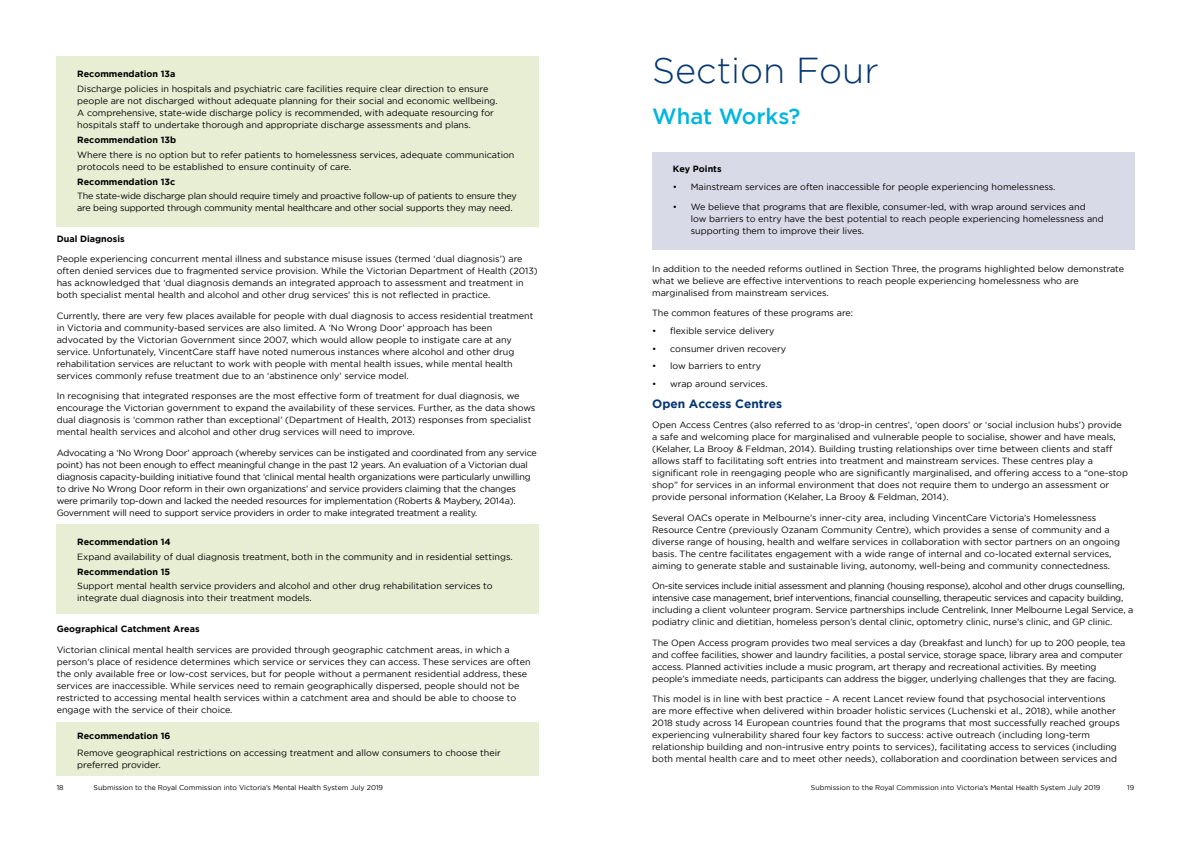
<style>
.page{position:relative;width:1191px;height:842px;background:#fff}
.page>*{position:absolute;margin:0;border:0;box-sizing:border-box;transform-origin:0 0}
.t1{font:300 36px "Gotham";color:#043673}
.t2{font:500 22px "Gotham";color:#00b5df}
.t3{font:700 12px "Gotham";color:#043673}
.t4{font:9px/12px "Gotham";color:#000}
.t5{font:9px/12px "Gotham";letter-spacing:-.02em;color:#000}
.t6{font:9px/12px "Gotham";letter-spacing:-.03em;color:#000}
.t7{font:700 9px "Gotham";color:#000}
.t8{font:7px "Gotham";color:#000}
</style>
<div class="page">
<div style="left:57px;top:524px;width:482px;height:90px;background:#e8eed3"></div>
<div style="left:57px;top:722px;width:482px;height:54px;background:#e8eed3"></div>
<div style="left:57px;top:57px;width:482px;height:170px;background:#e8eed3"></div>
<div style="left:652px;top:152px;width:482px;height:97px;background:#d8dae7"></div>
<p class="t7" style="left:77px;top:69px;width:100px">Recommendation 13a</p>
<p class="t4" style="left:77px;top:83px;width:422px">Discharge policies in hospitals and psychiatric care facilities require clear direction to ensure people are not discharged without adequate planning for their social and economic wellbeing.<br>A comprehensive, state-wide discharge policy is recommended, with adequate resourcing for hospitals staff to undertake thorough and appropriate discharge assessments and plans.</p>
<p class="t7" style="left:77px;top:134px;width:100px">Recommendation 13b</p>
<p class="t4" style="left:77px;top:148px;width:439px">Where there is no option but to refer patients to homelessness services, adequate communication protocols need to be established to ensure continuity of care.</p>
<p class="t7" style="left:77px;top:176px;width:100px">Recommendation 13c</p>
<p class="t5" style="left:77px;top:190px;width:441px">The state-wide discharge plan should require timely and proactive follow-up of patients to ensure they are being supported through community mental healthcare and other social supports they may need.</p>
<p class="t7" style="left:57px;top:233px;width:69px">Dual Diagnosis</p>
<p class="t4" style="left:57px;top:253px;width:483px">People experiencing concurrent mental illness and substance misuse issues (termed ‘dual diagnosis’) are often denied services due to fragmented service provision. While the Victorian Department of Health (2013) has acknowledged that ‘dual diagnosis demands an integrated approach to assessment and treatment in both specialist mental health and alcohol and other drug services’ this is not reflected in practice.</p>
<p class="t4" style="left:57px;top:310px;width:478px">Currently, there are very few places available for people with dual diagnosis to access residential treatment in Victoria and community-based services are also limited. A ‘No Wrong Door’ approach has been advocated by the Victorian Government since 2007, which would allow people to instigate care at any service. Unfortunately, VincentCare staff have noted numerous instances where alcohol and other drug rehabilitation services are reluctant to work with people with mental health issues, while mental health services commonly refuse treatment due to an ‘abstinence only’ service model.</p>
<p class="t4" style="left:57px;top:390px;width:480px">In recognising that integrated responses are the most effective form of treatment for dual diagnosis, we encourage the Victorian government to expand the availability of these services. Further, as the data shows dual diagnosis is ‘common rather than exceptional’ (Department of Health, 2013) responses from specialist mental health services and alcohol and other drug services will need to improve.</p>
<p class="t5" style="left:57px;top:446px;width:481px">Advocating a ‘No Wrong Door’ approach (whereby services can be instigated and coordinated from any service point) has not been enough to effect meaningful change in the past 12 years. An evaluation of a Victorian dual diagnosis capacity-building initiative found that ‘clinical mental health organizations were particularly unwilling to drive No Wrong Door reform in their own organizations’ and service providers claiming that the changes were primarily top-down and lacked the needed resources for implementation (Roberts &amp; Maybery, 2014a).<br>Government will need to support service providers in order to make integrated treatment a reality.</p>
<p class="t7" style="left:77px;top:536px;width:95px">Recommendation 14</p>
<p class="t4" style="left:77px;top:550px;width:437px">Expand availability of dual diagnosis treatment, both in the community and in residential settings.</p>
<p class="t7" style="left:77px;top:566px;width:94px">Recommendation 15</p>
<p class="t4" style="left:77px;top:580px;width:417px">Support mental health service providers and alcohol and other drug rehabilitation services to integrate dual diagnosis into their treatment models.</p>
<p class="t7" style="left:57px;top:624px;width:144px">Geographical Catchment Areas</p>
<p class="t4" style="left:57px;top:643px;width:475px">Victorian clinical mental health services are provided through geographic catchment areas, in which a person’s place of residence determines which service or services they can access. These services are often the only available free or low-cost services, but for people without a permanent residential address, these services are inaccessible. While services need to remain geographically dispersed, people should not be restricted to accessing mental health services within a catchment area and should be able to choose to engage with the service of their choice.</p>
<p class="t7" style="left:77px;top:730px;width:95px">Recommendation 16</p>
<p class="t4" style="left:77px;top:747px;width:425px">Remove geographical restrictions on accessing treatment and allow consumers to choose their preferred provider.</p>
<h1 class="t1" style="left:652px;top:51px;width:228px">Section Four</h1>
<h2 class="t2" style="left:652px;top:103px;width:150px">What Works?</h2>
<p class="t7" style="left:673px;top:164px;width:50px">Key Points</p>
<p class="t4" style="left:673px;top:181px;width:384px">• Mainstream services are often inaccessible for people experiencing homelessness.</p>
<p class="t4" style="left:691px;top:201px;width:414px;text-indent:-18px">• We believe that programs that are flexible, consumer-led, with wrap around services and<br>low barriers to entry have the best potential to reach people experiencing homelessness and supporting them to improve their lives.</p>
<p class="t4" style="left:652px;top:263px;width:473px">In addition to the needed reforms outlined in Section Three, the programs highlighted below demonstrate what we believe are effective interventions to reach people experiencing homelessness who are marginalised from mainstream services.</p>
<p class="t4" style="left:652px;top:307px;width:202px">The common features of these programs are:</p>
<p class="t4" style="left:652px;top:325px;width:124px">• flexible service delivery</p>
<p class="t4" style="left:652px;top:342px;width:135px">• consumer driven recovery</p>
<p class="t4" style="left:652px;top:360px;width:110px">• low barriers to entry</p>
<p class="t4" style="left:652px;top:378px;width:117px">• wrap around services.</p>
<h3 class="t3" style="left:652px;top:396px;width:131px">Open Access Centres</h3>
<p class="t4" style="left:652px;top:419px;width:477px">Open Access Centres (also referred to as ‘drop-in centres’, ‘open doors’ or ‘social inclusion hubs’) provide a safe and welcoming place for marginalised and vulnerable people to socialise, shower and have meals, (Kelaher, La Brooy &amp; Feldman, 2014). Building trusting relationships over time between clients and staff allows staff to facilitating soft entries into treatment and mainstream services. These centres play a significant role in reengaging people who are significantly marginalised, and offering access to a “one-stop shop” for services in an informal environment that does not require them to undergo an assessment or provide personal information (Kelaher, La Brooy &amp; Feldman, 2014).</p>
<p class="t4" style="left:652px;top:511px;width:469px">Several OACs operate in Melbourne’s inner-city area, including VincentCare Victoria’s Homelessness Resource Centre (previously Ozanam Community Centre), which provides a sense of community and a diverse range of housing, health and welfare services in collaboration with sector partners on an ongoing basis. The centre facilitates engagement with a wide range of internal and co-located external services, aiming to generate stable and sustainable living, autonomy, well-being and community connectedness.</p>
<p class="t6" style="left:652px;top:580px;width:483px">On-site services include initial assessment and planning (housing response), alcohol and other drugs counselling, intensive case management, brief interventions, financial counselling, therapeutic services and capacity building, including a client volunteer program. Service partnerships include Centrelink, Inner Melbourne Legal Service, a podiatry clinic and dietitian, homeless person’s dental clinic, optometry clinic, nurse’s clinic, and GP clinic.</p>
<p class="t4" style="left:652px;top:636px;width:475px">The Open Access program provides two meal services a day (breakfast and lunch) for up to 200 people, tea and coffee facilities, shower and laundry facilities, a postal service, storage space, library area and computer access. Planned activities include a music program, art therapy and recreational activities. By meeting people’s immediate needs, participants can address the bigger, underlying challenges that they are facing.</p>
<p class="t4" style="left:652px;top:693px;width:469px">This model is in line with best practice – A recent Lancet review found that psychosocial interventions are more effective when delivered within broader holistic services (Luchenski et al., 2018), while another 2018 study across 14 European countries found that the programs that most successfully reached groups experiencing vulnerability shared four key factors to success: active outreach (including long-term relationship building and non-intrusive entry points to services), facilitating access to services (including both mental health care and to meet other needs), collaboration and coordination between services and</p>
<p class="t8" style="left:57px;top:784px;width:8px">18</p>
<p class="t8" style="left:94px;top:784px;width:291px">Submission to the Royal Commission into Victoria’s Mental Health System July 2019</p>
<p class="t8" style="left:811px;top:784px;width:291px">Submission to the Royal Commission into Victoria’s Mental Health System July 2019</p>
<p class="t8" style="left:1127px;top:784px;width:9px">19</p>
</div>
